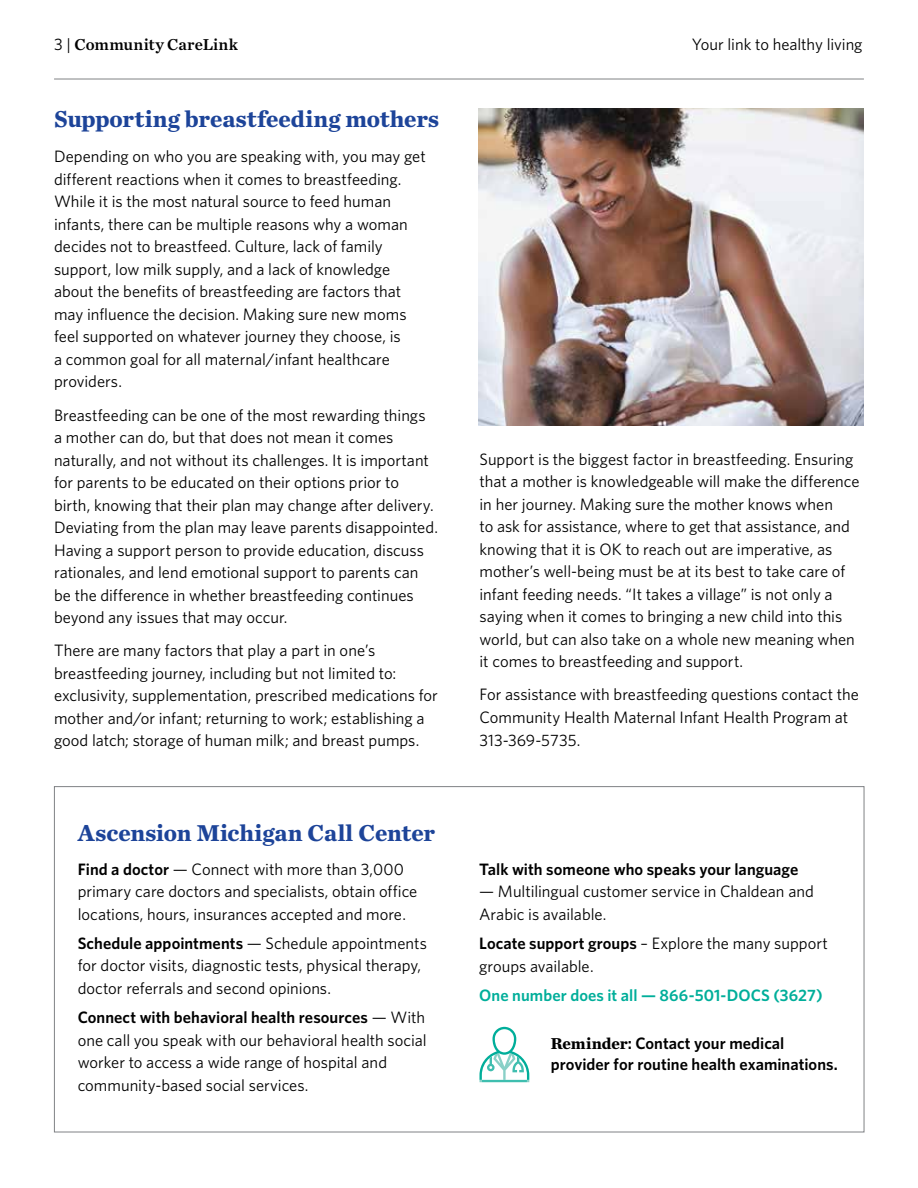
<style>
.page{position:relative;width:918px;height:1188px;background:#fff}
.page>*{position:absolute;margin:0;border:0;box-sizing:border-box;transform-origin:0 0}
.t1{font:700 24px "Chronicle Text G1";letter-spacing:-.005em;color:#1d4499}
.t2{font:16.5px/22.5px "Whitney";color:#000}
.t3{font:600 16.5px/21px "Whitney";letter-spacing:.005em;color:#000}
.t4{font:600 16.5px "Whitney";letter-spacing:.005em;color:#00ae9a}
.t5{font:16.5px "Chronicle Text G1 Semi";letter-spacing:.01em;color:#000}
.s1{font-family:"Whitney"}
.s2{font-weight:600}
.s3{font-family:"Chronicle Text G1";font-weight:700}
</style>
<div class="page">
<img style="left:478px;top:108px;width:385px;height:318px">
<hr style="left:54px;top:79px;width:810px;height:1px;background:#808285">
<svg style="left:479px;top:1027px;width:50px;height:55px"></svg>
<p class="t5" style="left:54px;top:32px;width:186px"><span class="s1">3 |</span> Community CareLink</p>
<p class="t2" style="left:692px;top:33px;width:172px">Your link to healthy living</p>
<h1 class="t1" style="left:54px;top:100px;width:387px">Supporting breastfeeding mothers</h1>
<p class="t2" style="left:54px;top:145px;width:373px">Depending on who you are speaking with, you may get different reactions when it comes to breastfeeding.<br>While it is the most natural source to feed human infants, there can be multiple reasons why a woman decides not to breastfeed. Culture, lack of family support, low milk supply, and a lack of knowledge about the benefits of breastfeeding are factors that may influence the decision. Making sure new moms feel supported on whatever journey they choose, is<br>a common goal for all maternal/infant healthcare providers.</p>
<p class="t2" style="left:54px;top:403px;width:385px">Breastfeeding can be one of the most rewarding things<br>a mother can do, but that does not mean it comes naturally, and not without its challenges. It is important for parents to be educated on their options prior to birth, knowing that their plan may change after delivery.<br>Deviating from the plan may leave parents disappointed.<br>Having a support person to provide education, discuss rationales, and lend emotional support to parents can be the difference in whether breastfeeding continues beyond any issues that may occur.</p>
<p class="t2" style="left:54px;top:639px;width:385px">There are many factors that play a part in one’s breastfeeding journey, including but not limited to: exclusivity, supplementation, prescribed medications for mother and/or infant; returning to work; establishing a good latch; storage of human milk; and breast pumps.</p>
<h1 class="t1" style="left:78px;top:813px;width:359px">Ascension Michigan Call Center</h1>
<p class="t2" style="left:78px;top:857px;width:341px"><span class="s2">Find a doctor</span> — Connect with more than 3,000 primary care doctors and specialists, obtain office locations, hours, insurances accepted and more.</p>
<p class="t2" style="left:78px;top:932px;width:351px"><span class="s2">Schedule appointments</span> — Schedule appointments for doctor visits, diagnostic tests, physical therapy, doctor referrals and second opinions.</p>
<p class="t2" style="left:78px;top:1006px;width:351px"><span class="s2">Connect with behavioral health resources</span> — With one call you speak with our behavioral health social worker to access a wide range of hospital and community-based social services.</p>
<p class="t2" style="left:480px;top:447px;width:382px">Support is the biggest factor in breastfeeding. Ensuring that a mother is knowledgeable will make the difference in her journey. Making sure the mother knows when<br>to ask for assistance, where to get that assistance, and knowing that it is OK to reach out are imperative, as mother’s well-being must be at its best to take care of infant feeding needs. “It takes a village” is not only a saying when it comes to bringing a new child into this world, but can also take on a whole new meaning when it comes to breastfeeding and support.</p>
<p class="t2" style="left:480px;top:683px;width:381px">For assistance with breastfeeding questions contact the<br>Community Health Maternal Infant Health Program at<br>313-369-5735.</p>
<p class="t3" style="left:479px;top:858px;width:321px">Talk with someone who speaks your language</p>
<p class="t2" style="left:479px;top:880px;width:336px">— Multilingual customer service in Chaldean and<br>Arabic is available.</p>
<p class="t2" style="left:479px;top:932px;width:350px"><span class="s2">Locate support groups</span> – Explore the many support groups available.</p>
<p class="t4" style="left:479px;top:984px;width:345px">One number does it all — 866-501-DOCS (3627)</p>
<p class="t3" style="left:551px;top:1032px;width:289px"><span class="s3">Reminder</span>: Contact your medical provider for routine health examinations.</p>
</div>
